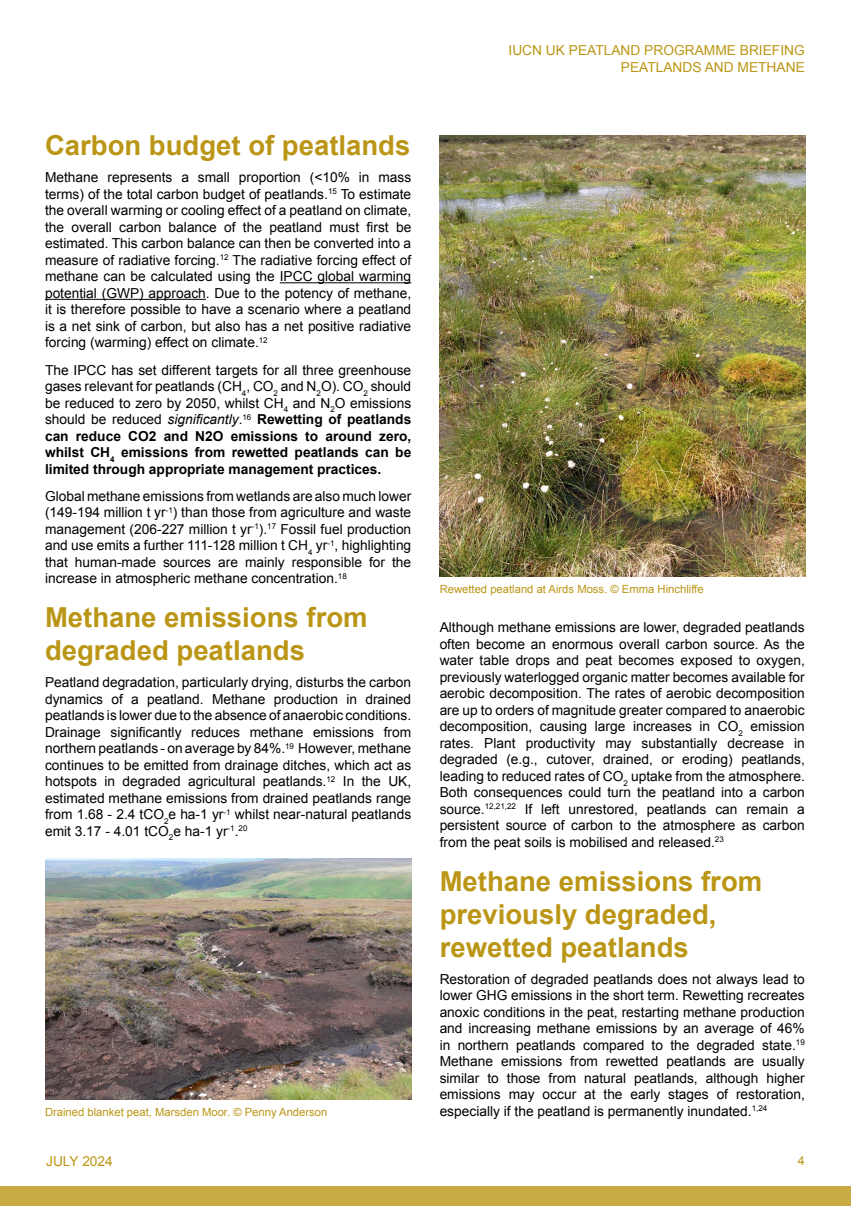
<style>
.page{position:relative;width:851px;height:1206px;background:#fff}
.page>*{position:absolute;margin:0;border:0;box-sizing:border-box;transform-origin:0 0}
.t1{font:700 27.5px/33px "Arial";color:#bb9616}
.t2{font:13.75px/16.5px "Arial";color:#000;text-align:justify}
.t3{font:13.75px/16.5px "Arial";color:#bb9616;text-align:right}
.t4{font:12.5px "Arial";color:#bb9616}
.t5{font:11.25px "Arial";color:#bb9616}
.s1{font-style:italic}
.s2{font-weight:700}
</style>
<div class="page">
<div style="left:0;top:1185px;width:851px;height:20px;background:#c8ab44"></div>
<img style="left:439px;top:135px;width:367px;height:441px">
<img style="left:45px;top:858px;width:366px;height:241px">
<hr style="left:280px;top:282px;width:131px;height:1px;background:#000">
<hr style="left:45px;top:299px;width:161px;height:1px;background:#000">
<h1 class="t1" style="left:45px;top:130px;width:367px">Carbon budget of peatlands</h1>
<p class="t2" style="left:45px;top:169px;width:368px">Methane represents a small proportion (&lt;10% in mass terms) of the total carbon budget of peatlands.<sup>15</sup> To estimate the overall warming or cooling effect of a peatland on climate, the overall carbon balance of the peatland must first be estimated. This carbon balance can then be converted into a measure of radiative forcing.<sup>12</sup> The radiative forcing effect of methane can be calculated using the IPCC global warming potential (GWP) approach. Due to the potency of methane, it is therefore possible to have a scenario where a peatland is a net sink of carbon, but also has a net positive radiative forcing (warming) effect on climate.<sup>12</sup></p>
<p class="t2" style="left:45px;top:361px;width:368px">The IPCC has set different targets for all three greenhouse gases relevant for peatlands (CH<sub>4</sub>, CO<sub>2</sub> and N<sub>2</sub>O). CO<sub>2</sub> should be reduced to zero by 2050, whilst CH<sub>4</sub> and N<sub>2</sub>O emissions should be reduced <span class="s1">significantly</span>.<sup>16</sup> <span class="s2">Rewetting of peatlands can reduce CO2 and N2O emissions to around zero, whilst CH</span><sub>4</sub> <span class="s2">emissions from rewetted peatlands can be limited through appropriate management practices.</span></p>
<p class="t2" style="left:45px;top:487px;width:368px">Global methane emissions from wetlands are also much lower (149-194 million t yr<sup>-1</sup>) than those from agriculture and waste management (206-227 million t yr<sup>-1</sup>).<sup>17</sup> Fossil fuel production and use emits a further 111-128 million t CH<sub>4</sub> yr<sup>-1</sup>, highlighting that human-made sources are mainly responsible for the increase in atmospheric methane concentration.<sup>18</sup></p>
<h1 class="t1" style="left:45px;top:601px;width:324px">Methane emissions from degraded peatlands</h1>
<p class="t2" style="left:45px;top:674px;width:368px">Peatland degradation, particularly drying, disturbs the carbon dynamics of a peatland. Methane production in drained peatlands is lower due to the absence of anaerobic conditions.<br>Drainage significantly reduces methane emissions from northern peatlands - on average by 84%.<sup>19</sup> However, methane continues to be emitted from drainage ditches, which act as hotspots in degraded agricultural peatlands.<sup>12</sup> In the UK, estimated methane emissions from drained peatlands range from 1.68 - 2.4 tCO<sub>2</sub>e ha-1 yr<sup>-1</sup> whilst near-natural peatlands emit 3.17 - 4.01 tCO<sub>2</sub>e ha-1 yr<sup>-1</sup>.<sup>20</sup></p>
<p class="t5" style="left:45px;top:1104px;width:284px">Drained blanket peat, Marsden Moor. © Penny Anderson</p>
<p class="t3" style="left:508px;top:42px;width:298px">IUCN UK PEATLAND PROGRAMME BRIEFING<br>PEATLANDS AND METHANE</p>
<p class="t5" style="left:439px;top:581px;width:265px">Rewetted peatland at Airds Moss. © Emma Hinchliffe</p>
<p class="t2" style="left:439px;top:619px;width:366px">Although methane emissions are lower, degraded peatlands often become an enormous overall carbon source. As the water table drops and peat becomes exposed to oxygen, previously waterlogged organic matter becomes available for aerobic decomposition. The rates of aerobic decomposition are up to orders of magnitude greater compared to anaerobic decomposition, causing large increases in CO<sub>2</sub> emission rates. Plant productivity may substantially decrease in degraded (e.g., cutover, drained, or eroding) peatlands, leading to reduced rates of CO<sub>2</sub> uptake from the atmosphere.<br>Both consequences could turn the peatland into a carbon source.<sup>12,21,22</sup> If left unrestored, peatlands can remain a persistent source of carbon to the atmosphere as carbon from the peat soils is mobilised and released.<sup>23</sup></p>
<h1 class="t1" style="left:439px;top:865px;width:324px">Methane emissions from previously degraded, rewetted peatlands</h1>
<p class="t2" style="left:439px;top:970px;width:366px">Restoration of degraded peatlands does not always lead to lower GHG emissions in the short term. Rewetting recreates anoxic conditions in the peat, restarting methane production and increasing methane emissions by an average of 46% in northern peatlands compared to the degraded state.<sup>19<br></sup>Methane emissions from rewetted peatlands are usually similar to those from natural peatlands, although higher emissions may occur at the early stages of restoration, especially if the peatland is permanently inundated.<sup>1,24</sup></p>
<p class="t3" style="left:46px;top:1152px;width:68px">JULY 2024</p>
<p class="t4" style="left:797px;top:1152px;width:8px">4</p>
</div>
